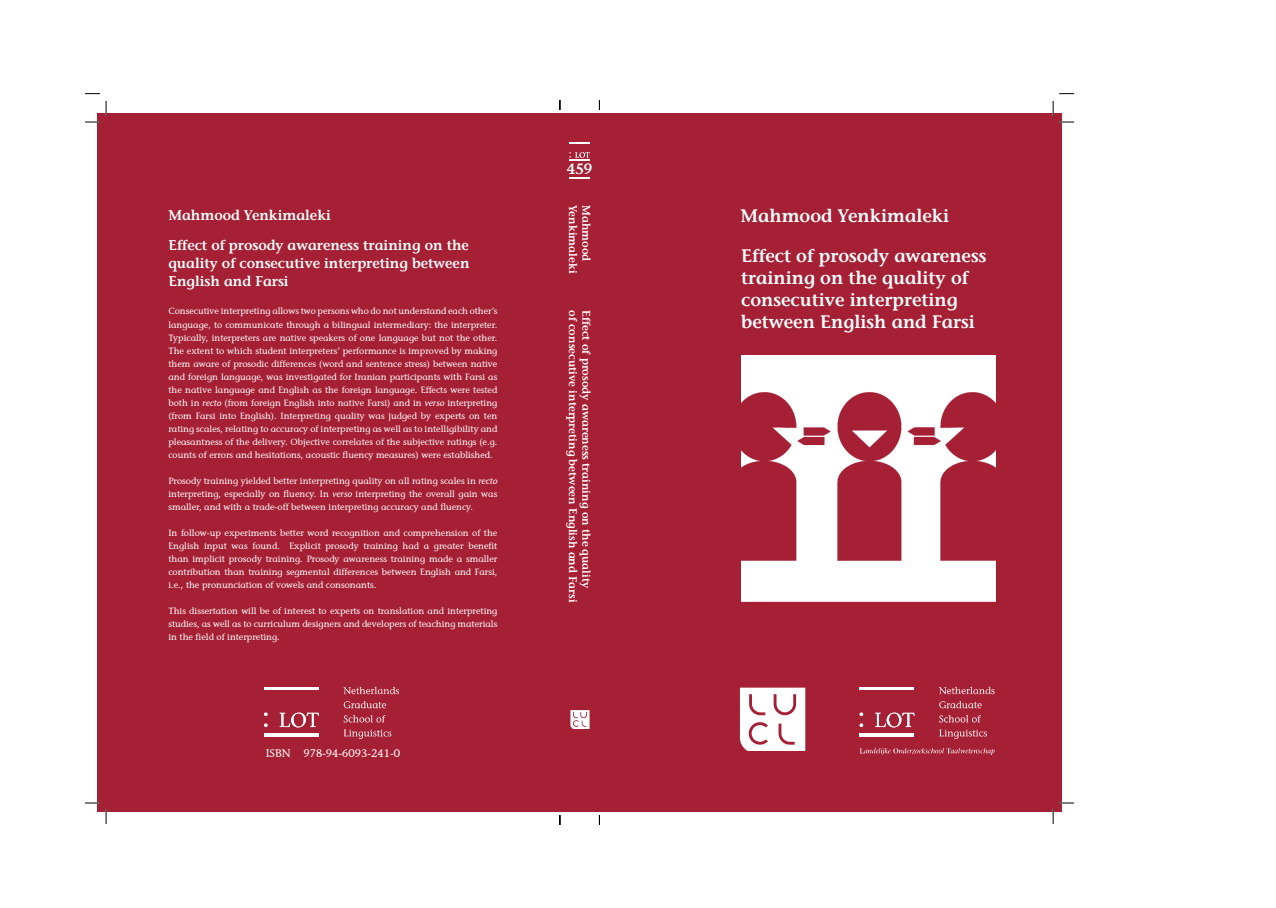
<style>
.page{position:relative;width:1276px;height:908px;background:#fff}
.page>*{position:absolute;margin:0;border:0;box-sizing:border-box;transform-origin:0 0}
.t1{font:600 18px/22px "ITC Stone Informal";color:#fff}
.t2{font:600 14.8px "ITC Stone Informal";color:#fff}
.t3{font:600 14.8px "Stone Informal";color:#fff;scale:.95 1}
.t4{font:600 14px/18px "ITC Stone Informal";color:#fff;text-align:justify}
.t5{font:600 11px "ITC Stone Informal";color:#fff}
.t6{font:11px "ITC Stone Informal";color:#fff}
.t7{font:9px/13px "ITC Stone Informal";color:#fff;text-align:justify}
.s1{font-style:italic}
</style>
<div class="page">
<div style="left:98px;top:113px;width:963px;height:698px;background:#a62035"></div>
<svg style="left:569px;top:143px;width:20px;height:1px"></svg>
<svg style="left:569px;top:152px;width:21px;height:9px"></svg>
<svg style="left:569px;top:177px;width:20px;height:1px"></svg>
<svg style="left:570px;top:710px;width:19px;height:18px"></svg>
<svg style="left:344px;top:729px;width:47px;height:9px"></svg>
<svg style="left:344px;top:715px;width:41px;height:7px"></svg>
<svg style="left:344px;top:701px;width:42px;height:7px"></svg>
<svg style="left:343px;top:686px;width:56px;height:8px"></svg>
<svg style="left:280px;top:712px;width:39px;height:15px"></svg>
<svg style="left:264px;top:712px;width:4px;height:14px"></svg>
<hr style="left:264px;top:687px;width:54px;height:2px;background:#fff">
<hr style="left:264px;top:732px;width:54px;height:3px;background:#fff">
<svg style="left:939px;top:729px;width:48px;height:9px"></svg>
<svg style="left:939px;top:715px;width:42px;height:7px"></svg>
<svg style="left:939px;top:701px;width:42px;height:7px"></svg>
<svg style="left:939px;top:686px;width:55px;height:8px"></svg>
<svg style="left:875px;top:712px;width:39px;height:15px"></svg>
<svg style="left:859px;top:712px;width:4px;height:14px"></svg>
<hr style="left:860px;top:687px;width:54px;height:2px;background:#fff">
<hr style="left:860px;top:732px;width:54px;height:3px;background:#fff">
<svg style="left:860px;top:748px;width:134px;height:6px"></svg>
<img style="left:741px;top:355px;width:254px;height:246px">
<svg style="left:740px;top:687px;width:65px;height:63px;background:#f3e2e5"></svg>
<svg style="left:85px;top:101px;width:22px;height:22px"></svg>
<svg style="left:85px;top:802px;width:22px;height:21px"></svg>
<svg style="left:1052px;top:101px;width:22px;height:22px"></svg>
<svg style="left:1052px;top:802px;width:22px;height:21px"></svg>
<svg style="left:85px;top:93px;width:15px;height:1px"></svg>
<svg style="left:1059px;top:93px;width:15px;height:1px"></svg>
<h3 class="t4" style="left:168px;top:206px;width:164px">Mahmood Yenkimaleki</h3>
<h3 class="t4" style="left:168px;top:236px;width:302px">Effect of prosody awareness training on the quality of consecutive interpreting between English and Farsi</h3>
<p class="t7" style="left:168px;top:305px;width:330px">Consecutive interpreting allows two persons who do not understand each other’s language, to communicate through a bilingual intermediary: the interpreter.<br>Typically, interpreters are native speakers of one language but not the other.<br>The extent to which student interpreters’ performance is improved by making them aware of prosodic differences (word and sentence stress) between native and foreign language, was investigated for Iranian participants with Farsi as the native language and English as the foreign language. Effects were tested both in <span class="s1">recto</span> (from foreign English into native Farsi) and in <span class="s1">verso</span> interpreting (from Farsi into English). Interpreting quality was judged by experts on ten rating scales, relating to accuracy of interpreting as well as to intelligibility and pleasantness of the delivery. Objective correlates of the subjective ratings (e.g. counts of errors and hesitations, acoustic fluency measures) were established.</p>
<p class="t7" style="left:168px;top:474px;width:330px">Prosody training yielded better interpreting quality on all rating scales in <span class="s1">recto </span>interpreting, especially on fluency. In <span class="s1">verso</span> interpreting the overall gain was smaller, and with a trade-off between interpreting accuracy and fluency.</p>
<p class="t7" style="left:168px;top:526px;width:330px">In follow-up experiments better word recognition and comprehension of the English input was found. Explicit prosody training had a greater benefit than implicit prosody training. Prosody awareness training made a smaller contribution than training segmental differences between English and Farsi, i.e., the pronunciation of vowels and consonants.</p>
<p class="t7" style="left:168px;top:604px;width:330px">This dissertation will be of interest to experts on translation and interpreting studies, as well as to curriculum designers and developers of teaching materials in the field of interpreting.</p>
<p class="t6" style="left:266px;top:746px;width:136px">ISBN 978-94-6093-241-0</p>
<h2 class="t2" style="left:567px;top:160px;width:27px">459</h2>
<h2 class="t3" style="left:567px;top:160px;width:27px">220</h2>
<p class="t5" style="left:580px;top:205px;width:70px;rotate:90deg">Yenkimaleki</p>
<p class="t5" style="left:593px;top:205px;width:58px;rotate:90deg">Mahmood</p>
<p class="t5" style="left:580px;top:310px;width:294px;rotate:90deg">of consecutive interpreting between English and Farsi</p>
<p class="t5" style="left:593px;top:310px;width:280px;rotate:90deg">Effect of prosody awareness training on the quality</p>
<h1 class="t1" style="left:740px;top:205px;width:210px">Mahmood Yenkimaleki</h1>
<h1 class="t1" style="left:741px;top:245px;width:247px">Effect of prosody awareness training on the quality of consecutive interpreting between English and Farsi</h1>
</div>
